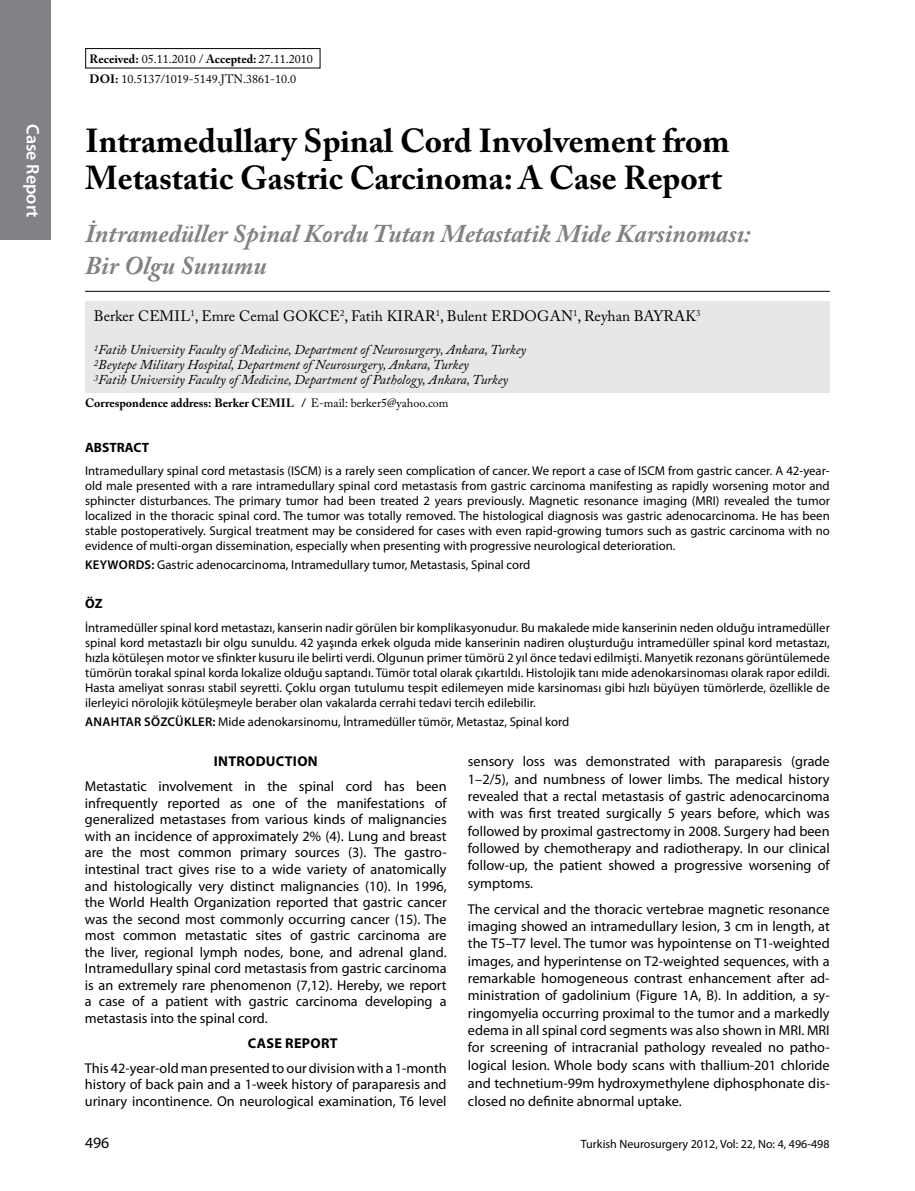
<style>
.page{position:relative;width:915px;height:1191px;background:#fff}
.page>*{position:absolute;margin:0;border:0;box-sizing:border-box;transform-origin:0 0}
.t1{font:700 33px/37.5px "Adobe Caslon Pro";color:#000}
.t2{font:italic 700 25.5px/31.5px "Adobe Caslon Pro";color:#808285}
.t3{font:600 18px "Myriad Pro";color:#fff}
.t4{font:15.75px "Myriad Pro";color:#000}
.t5{font:15px "Adobe Caslon Pro";color:#000}
.t6{font:14.25px/16.5px "Myriad Pro";color:#000;text-align:justify}
.t7{font:700 14.25px "Myriad Pro";letter-spacing:.02em;color:#000}
.t8{font:italic 13.5px/15px "Adobe Caslon Pro";color:#000}
.t9{font:700 13.5px "Myriad Pro";color:#000}
.t10{font:12.75px/15px "Myriad Pro";color:#000;text-align:justify}
.t11{font:12px/20.2px "Adobe Caslon Pro";color:#000}
.t12{font:12px "Myriad Pro";color:#000}
.t13{font:700 12px "Adobe Caslon Pro";color:#000}
.s1{font-weight:700}
.s2{font-weight:600}
</style>
<div class="page">
<div style="left:0;top:0;width:51px;height:240px;background:#808285"></div>
<div style="left:85px;top:48px;width:235px;height:20px;border:1px solid #000"></div>
<hr style="left:85px;top:291px;width:744px;height:1px;background:#000">
<div style="left:85px;top:301px;width:744px;height:92px;background:#e6e7e8"></div>
<p class="t3" style="left:44px;top:124px;width:95px;rotate:90deg">CASE REPORT</p>
<p class="t11" style="left:89px;top:48px;width:225px"><span class="s1">Received:</span> 05.11.2010 / <span class="s1">Accepted:</span> 27.11.2010<br><span class="s1">DOI:</span> 10.5137/1019-5149.JTN.3861-10.0</p>
<h1 class="t1" style="left:85px;top:122px;width:645px">Intramedullary Spinal Cord Involvement from<br>Metastatic Gastric Carcinoma: A Case Report</h1>
<h2 class="t2" style="left:85px;top:218px;width:666px">İntramedüller Spinal Kordu Tutan Metastatik Mide Karsinoması:<br>Bir Olgu Sunumu</h2>
<p class="t5" style="left:94px;top:307px;width:57px">Berker Cem</p>
<p class="t5" style="left:174px;top:307px;width:375px">ıl<sup>1</sup>, Emre Cemal Gokce<sup>2</sup>, Fatih Kırar<sup>1</sup>, Bulent Erd ogan</p>
<p class="t5" style="left:573px;top:307px;width:129px"><sup>1</sup>, Reyhan Bayra k<sup>3</sup></p>
<p class="t8" style="left:94px;top:342px;width:433px"><sup>1</sup>Fatih University Faculty of Medicine, Department of Neurosurgery, Ankara, Turkey<br><sup>2</sup>Beytepe Military Hospital, Department of Neurosurgery, Ankara, Turkey<br><sup>3</sup>Fatih University Faculty of Medicine, Department of Pathology, Ankara, Turkey</p>
<p class="t13" style="left:85px;top:395px;width:185px">Correspondence address: Berker Cemıl</p>
<p class="t11" style="left:301px;top:392px;width:148px"><span class="s1">/</span> E-mail: berker5@yahoo.com</p>
<p class="t9" style="left:85px;top:438px;width:65px">ABSTRACT</p>
<p class="t10" style="left:85px;top:463px;width:746px">Intramedullary spinal cord metastasis (ISCM) is a rarely seen complication of cancer. We report a case of ISCM from gastric cancer. A 42-year&shy;old male presented with a rare intramedullary spinal cord metastasis from gastric carcinoma manifesting as rapidly worsening motor and sphincter disturbances. The primary tumor had been treated 2 years previously. Magnetic resonance imaging (MRI) revealed the tumor localized in the thoracic spinal cord. The tumor was totally removed. The histological diagnosis was gastric adenocarcinoma. He has been stable postoperatively. Surgical treatment may be considered for cases with even rapid-growing tumors such as gastric carcinoma with no evidence of multi-organ dissemination, especially when presenting with progressive neurological deterioration.</p>
<p class="t10" style="left:85px;top:557px;width:446px"><span class="s2">KEYWORDS:</span> Gastric adenocarcinoma, Intramedullary tumor, Metastasis, Spinal cord</p>
<p class="t9" style="left:85px;top:594px;width:19px">ÖZ</p>
<p class="t10" style="left:85px;top:619px;width:746px">İntramedüller spinal kord metastazı, kanserin nadir görülen bir komplikasyonudur. Bu makalede mide kanserinin neden olduğu intramedüller spinal kord metastazlı bir olgu sunuldu. 42 yaşında erkek olguda mide kanserinin nadiren oluşturduğu intramedüller spinal kord metastazı, hızla kötüleşen motor ve sfinkter kusuru ile belirti verdi. Olgunun primer tümörü 2 yıl önce tedavi edilmişti. Manyetik rezonans görüntülemede tümörün torakal spinal korda lokalize olduğu saptandı. Tümör total olarak çıkartıldı. Histolojik tanı mide adenokarsinoması olarak rapor edildi.<br>Hasta ameliyat sonrası stabil seyretti. Çoklu organ tutulumu tespit edilemeyen mide karsinoması gibi hızlı büyüyen tümörlerde, özellikle de ilerleyici nörolojik kötüleşmeyle beraber olan vakalarda cerrahi tedavi tercih edilebilir.</p>
<p class="t10" style="left:85px;top:714px;width:485px"><span class="s2">ANAHTAR SÖZCÜKLER:</span> Mide adenokarsinomu, İntramedüller tümör, Metastaz, Spinal kord</p>
<p class="t7" style="left:214px;top:752px;width:105px">INTRODUCTION</p>
<p class="t6" style="left:85px;top:778px;width:363px">Metastatic involvement in the spinal cord has been infrequently reported as one of the manifestations of generalized metastases from various kinds of malignancies with an incidence of approximately 2% (4). Lung and breast are the most common primary sources (3). The gastro&shy;intestinal tract gives rise to a wide variety of anatomically and histologically very distinct malignancies (10). In 1996, the World Health Organization reported that gastric cancer was the second most commonly occurring cancer (15). The most common metastatic sites of gastric carcinoma are the liver, regional lymph nodes, bone, and adrenal gland.<br>Intramedullary spinal cord metastasis from gastric carcinoma is an extremely rare phenomenon (7,12). Hereby, we report a case of a patient with gastric carcinoma developing a metastasis into the spinal cord.</p>
<p class="t7" style="left:248px;top:1033px;width:19px">CASE</p>
<p class="t7" style="left:285px;top:1033px;width:45px">REPORT</p>
<p class="t6" style="left:85px;top:1059px;width:363px">This 42-year-old man presented to our division with a 1-month history of back pain and a 1-week history of paraparesis and urinary incontinence. On neurological examination, T6 level</p>
<p class="t6" style="left:468px;top:752px;width:363px;line-height:17.4px">sensory loss was demonstrated with paraparesis (grade 1–2/5), and numbness of lower limbs. The medical history revealed that a rectal metastasis of gastric adenocarcinoma with was first treated surgically 5 years before, which was followed by proximal gastrectomy in 2008. Surgery had been followed by chemotherapy and radiotherapy. In our clinical follow-up, the patient showed a progressive worsening of symptoms.</p>
<p class="t6" style="left:468px;top:900px;width:363px;line-height:17.5px">The cervical and the thoracic vertebrae magnetic resonance imaging showed an intramedullary lesion, 3 cm in length, at the T5–T7 level. The tumor was hypointense on T1-weighted images, and hyperintense on T2-weighted sequences, with a remarkable homogeneous contrast enhancement after ad&shy;ministration of gadolinium (Figure 1A, B). In addition, a sy&shy;ringomyelia occurring proximal to the tumor and a markedly edema in all spinal cord segments was also shown in MRI. MRI for screening of intracranial pathology revealed no patho&shy;logical lesion. Whole body scans with thallium-201 chloride and technetium-99m hydroxymethylene diphosphonate dis&shy;closed no definite abnormal uptake.</p>
<p class="t4" style="left:85px;top:1133px;width:26px">496</p>
<p class="t12" style="left:580px;top:1137px;width:250px">Turkish Neurosurgery 2012, Vol: 22, No: 4, 496-498</p>
</div>
